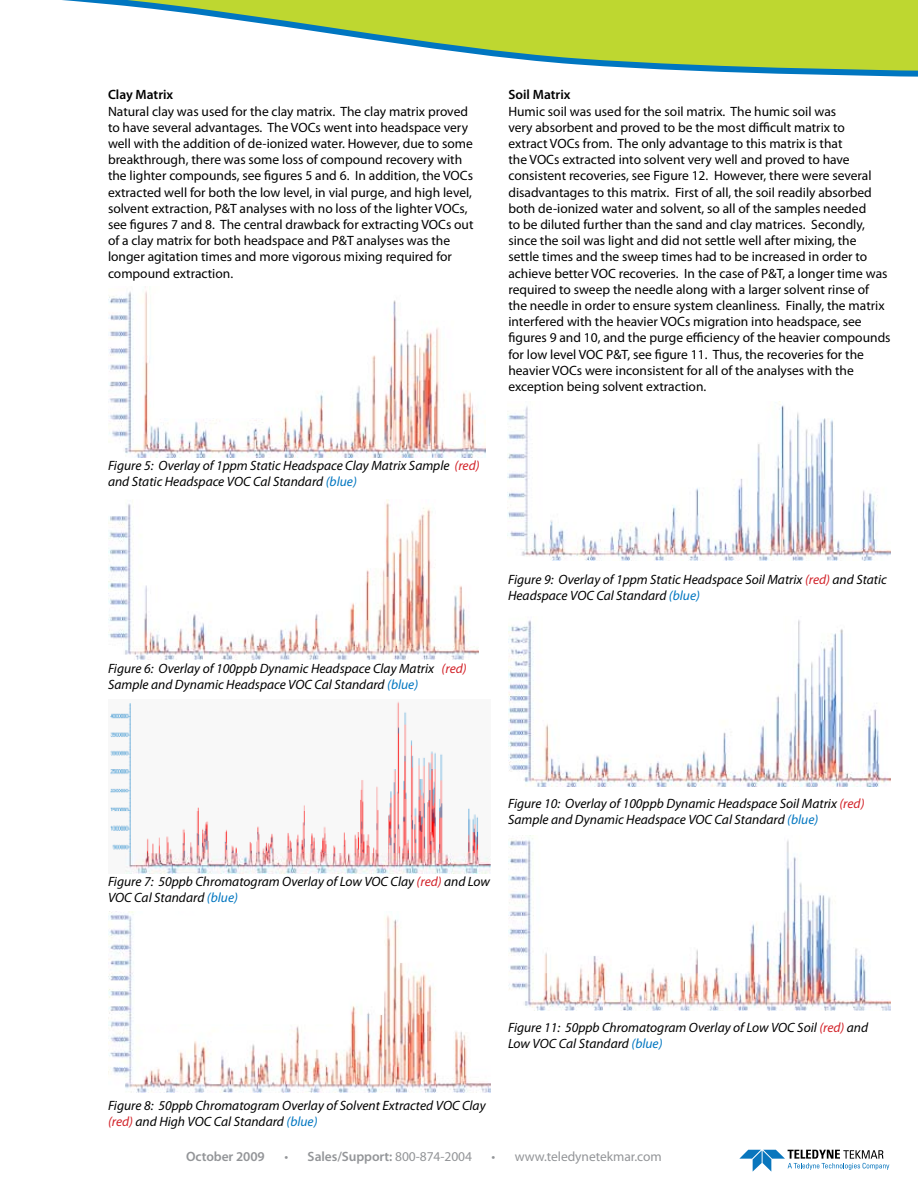
<style>
.page{position:relative;width:918px;height:1188px;background:#fff}
.page>*{position:absolute;margin:0;border:0;box-sizing:border-box;transform-origin:0 0}
.t1{font:13.5px/16.2px "Myriad Pro";color:#000}
.t2{font:italic 13.5px/16.2px "Myriad Pro";color:#000}
.t3{font:600 13.5px "Myriad Pro";letter-spacing:-.005em;color:#939598}
.t4{font:13.5px "Myriad Pro";letter-spacing:-.005em;color:#939598}
.t5{font:600 13.5px "Myriad Pro";color:#000}
.s1{color:#d2232a}
.s2{color:#0076c0}
.s3{font-weight:400}
</style>
<div class="page">
<svg style="left:739px;top:1150px;width:150px;height:22px"></svg>
<img style="left:108px;top:291px;width:377px;height:166px">
<img style="left:108px;top:499px;width:371px;height:161px">
<img style="left:110px;top:701px;width:380px;height:172px">
<img style="left:108px;top:911px;width:383px;height:181px">
<img style="left:507px;top:401px;width:384px;height:160px">
<img style="left:508px;top:620px;width:383px;height:167px">
<img style="left:509px;top:838px;width:382px;height:173px">
<div style="left:154px;top:294px;width:120px;height:124px;background:#fff"></div>
<div style="left:135px;top:914px;width:203px;height:110px;background:#fff"></div>
<svg style="left:62px;top:0;width:856px;height:77px;fill:#bed730"></svg>
<p class="t5" style="left:108px;top:86px;width:67px">Clay Matrix</p>
<p class="t1" style="left:108px;top:103px;width:367px">Natural clay was used for the clay matrix. The clay matrix proved to have several advantages. The VOCs went into headspace very well with the addition of de-ionized water. However, due to some breakthrough, there was some loss of compound recovery with the lighter compounds, see figures 5 and 6. In addition, the VOCs extracted well for both the low level, in vial purge, and high level, solvent extraction, P&amp;T analyses with no loss of the lighter VOCs, see figures 7 and 8. The central drawback for extracting VOCs out of a clay matrix for both headspace and P&amp;T analyses was the longer agitation times and more vigorous mixing required for compound extraction.</p>
<p class="t2" style="left:108px;top:457px;width:373px">Figure 5: Overlay of 1ppm Static Headspace Clay Matrix Sample <span class="s1">(red) </span>and Static Headspace VOC Cal Standard <span class="s2">(blue)</span></p>
<p class="t5" style="left:508px;top:86px;width:64px">Soil Matrix</p>
<p class="t1" style="left:508px;top:103px;width:384px">Humic soil was used for the soil matrix. The humic soil was<br>very absorbent and proved to be the most difficult matrix to<br>extract VOCs from. The only advantage to this matrix is that<br>the VOCs extracted into solvent very well and proved to have consistent recoveries, see Figure 12. However, there were several disadvantages to this matrix. First of all, the soil readily absorbed both de-ionized water and solvent, so all of the samples needed<br>to be diluted further than the sand and clay matrices. Secondly, since the soil was light and did not settle well after mixing, the settle times and the sweep times had to be increased in order to achieve better VOC recoveries. In the case of P&amp;T, a longer time was required to sweep the needle along with a larger solvent rinse of the needle in order to ensure system cleanliness. Finally, the matrix interfered with the heavier VOCs migration into headspace, see figures 9 and 10, and the purge efficiency of the heavier compounds for low level VOC P&amp;T, see figure 11. Thus, the recoveries for the heavier VOCs were inconsistent for all of the analyses with the exception being solvent extraction.</p>
<p class="t2" style="left:108px;top:660px;width:360px">Figure 6: Overlay of 100ppb Dynamic Headspace Clay Matrix <span class="s1">(red)<br></span>Sample and Dynamic Headspace VOC Cal Standard <span class="s2">(blue)</span></p>
<p class="t2" style="left:508px;top:571px;width:380px">Figure 9: Overlay of 1ppm Static Headspace Soil Matrix <span class="s1">(red)</span> and Static<br>Headspace VOC Cal Standard <span class="s2">(blue)</span></p>
<p class="t2" style="left:508px;top:795px;width:358px">Figure 10: Overlay of 100ppb Dynamic Headspace Soil Matrix <span class="s1">(red)<br></span>Sample and Dynamic Headspace VOC Cal Standard <span class="s2">(blue)</span></p>
<p class="t2" style="left:108px;top:873px;width:384px">Figure 7: 50ppb Chromatogram Overlay of Low VOC Clay <span class="s1">(red)</span> and Low<br>VOC Cal Standard <span class="s2">(blue)</span></p>
<p class="t2" style="left:108px;top:1097px;width:379px">Figure 8: 50ppb Chromatogram Overlay of Solvent Extracted VOC Clay <span class="s1">(red)</span> and High VOC Cal Standard <span class="s2">(blue)</span></p>
<p class="t2" style="left:508px;top:1019px;width:362px">Figure 11: 50ppb Chromatogram Overlay of Low VOC Soil <span class="s1">(red)</span> and<br>Low VOC Cal Standard <span class="s2">(blue)</span></p>
<p class="t3" style="left:186px;top:1148px;width:80px">October 2009</p>
<p class="t3" style="left:284px;top:1148px;width:189px"><span class="s3">•</span> Sales/Support: <span class="s3">800-874-2004</span></p>
<p class="t4" style="left:492px;top:1148px;width:172px">• www.teledynetekmar.com</p>
</div>
